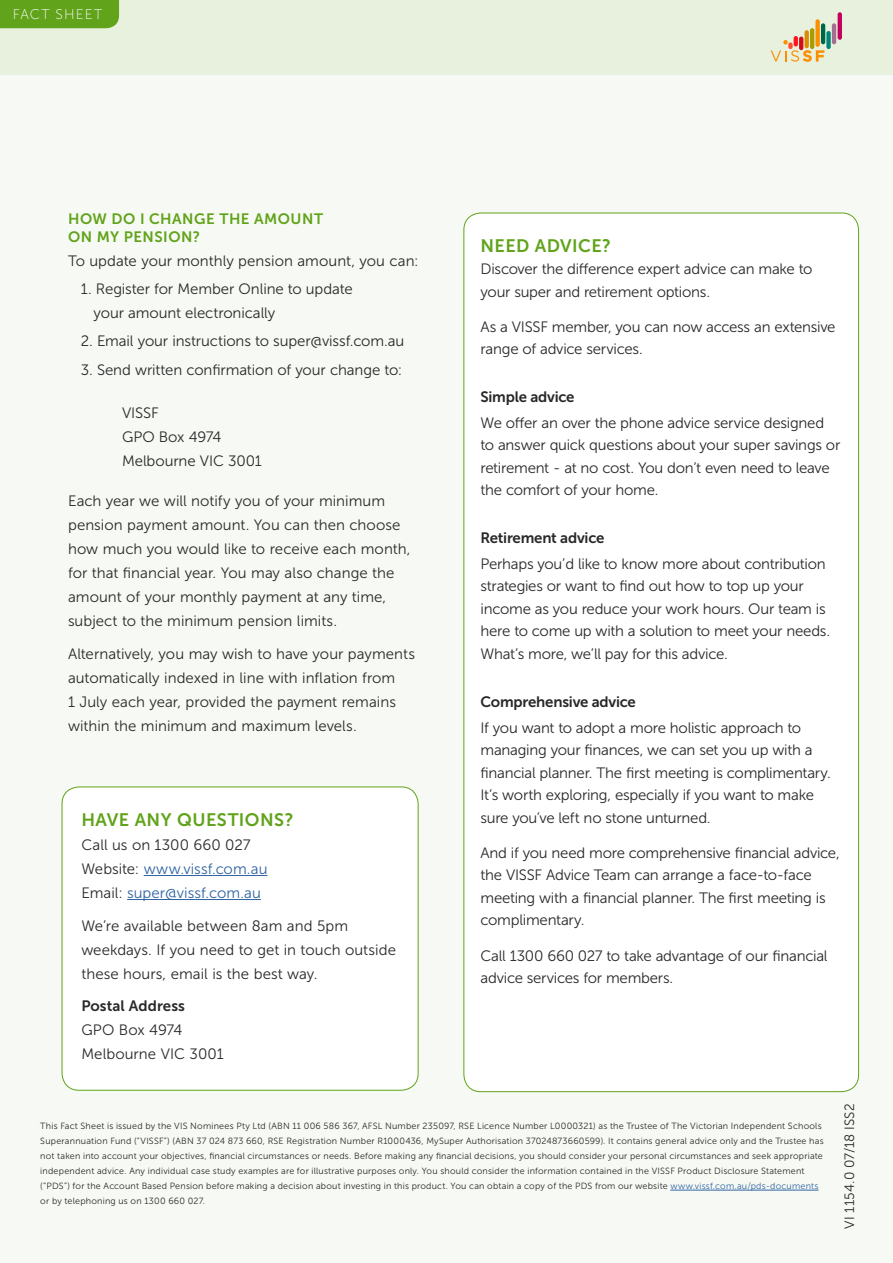
<style>
.page{position:relative;width:893px;height:1263px;background:#f7faf4}
.page>*{position:absolute;margin:0;border:0;box-sizing:border-box;transform-origin:0 0}
.t1{font:18px "Museo Sans 700";letter-spacing:.025em;color:#61a31a}
.t2{font:15px/22.5px "Museo Sans 300";letter-spacing:-.015em;color:#292829}
.t3{font:15px/24px "Museo Sans 300";letter-spacing:.005em;color:#292829}
.t4{font:15px/24px "Museo Sans 300";color:#2f63a2}
.t5{font:15px "Museo Sans 700";letter-spacing:-.015em;color:#292829}
.t6{font:15px/18px "Museo Sans 700";letter-spacing:.035em;color:#61a31a}
.t7{font:15px "Museo Sans 700";letter-spacing:.005em;color:#292829}
.t8{font:14.1px "Museo Sans 100";letter-spacing:.075em;color:#fff}
.t9{font:13.5px "Museo Sans 300";letter-spacing:.005em;color:#292829}
.t10{font:9px/15px "Museo Sans 300";letter-spacing:.02em;color:#292829}
.s1{color:#292829}
.s2{color:#2f63a2}
</style>
<div class="page">
<div style="left:464px;top:213px;width:395px;height:879px;background:#fff;border-radius:17px"></div>
<div style="left:0;top:0;width:893px;height:74px;background:#e7f1dd"></div>
<div style="left:0;top:0;width:119px;height:28px;background:#61a31a"></div>
<div style="left:62px;top:787px;width:356px;height:303px;background:#fff;border-radius:17px"></div>
<div style="left:62px;top:786px;width:356px;height:304px;border:1px solid #61a31a;border-radius:17px"></div>
<hr style="left:144px;top:875px;width:123px;height:1px;background:#2f63a2">
<hr style="left:127px;top:899px;width:134px;height:1px;background:#2f63a2">
<hr style="left:794px;top:36px;width:4px;height:11px;background:#ff141f;border-radius:2px">
<div style="left:804px;top:30px;width:5px;height:18px;background:#db8c00;border-radius:2px"></div>
<hr style="left:810px;top:28px;width:4px;height:21px;background:#a89c00;border-radius:2px">
<div style="left:815px;top:19px;width:5px;height:28px;background:#fc8f00;border-radius:2px"></div>
<hr style="left:821px;top:23px;width:4px;height:21px;background:#00664a;border-radius:2px">
<div style="left:826px;top:31px;width:5px;height:18px;background:#008575;border-radius:2px"></div>
<hr style="left:832px;top:23px;width:4px;height:21px;background:#a36e8f;border-radius:2px">
<hr style="left:838px;top:12px;width:4px;height:28px;background:#c4005c;border-radius:2px">
<svg style="left:771px;top:40px;width:53px;height:22px"></svg>
<hr style="left:670px;top:1190px;width:148px;height:1px;background:#2f63a2">
<p class="t8" style="left:13px;top:7px;width:91px">FACT SHEET</p>
<p class="t6" style="left:68px;top:210px;width:257px">HOW DO I CHANGE THE AMOUNT<br>ON MY PENSION?</p>
<p class="t2" style="left:68px;top:250px;width:352px">To update your monthly pension amount, you can:</p>
<p class="t2" style="left:94px;top:277px;width:261px;line-height:24px;text-indent:-13px">1. Register for Member Online to update your amount electronically</p>
<p class="t2" style="left:81px;top:330px;width:325px">2. Email your instructions to super@vissf.com.au</p>
<p class="t2" style="left:81px;top:358px;width:323px">3. Send written confirmation of your change to:</p>
<p class="t2" style="left:122px;top:401px;width:141px;line-height:24px">VISSF<br>GPO Box 4974<br>Melbourne VIC 3001</p>
<p class="t2" style="left:68px;top:489px;width:344px;line-height:24px">Each year we will notify you of your minimum pension payment amount. You can then choose how much you would like to receive each month, for that financial year. You may also change the amount of your monthly payment at any time, subject to the minimum pension limits.</p>
<p class="t2" style="left:68px;top:642px;width:348px;line-height:24px">Alternatively, you may wish to have your payments automatically indexed in line with inflation from<br>1 July each year, provided the payment remains within the minimum and maximum levels.</p>
<p class="t1" style="left:81px;top:810px;width:214px">HAVE ANY QUESTIONS?</p>
<p class="t4" style="left:81px;top:833px;width:188px"><span class="s1">Call us on 1300 660 027<br>Website:</span> www.vissf.com.au<br><span class="s1">Email:</span> super@vissf.com.au</p>
<p class="t3" style="left:81px;top:913px;width:316px">We’re available between 8am and 5pm weekdays. If you need to get in touch outside these hours, email is the best way.</p>
<p class="t7" style="left:81px;top:997px;width:105px">Postal Address</p>
<p class="t3" style="left:81px;top:1018px;width:144px">GPO Box 4974<br>Melbourne VIC 3001</p>
<p class="t1" style="left:480px;top:235px;width:132px">NEED ADVICE?</p>
<p class="t2" style="left:480px;top:258px;width:333px">Discover the difference expert advice can make to your super and retirement options.</p>
<p class="t2" style="left:480px;top:316px;width:357px">As a VISSF member, you can now access an extensive range of advice services.</p>
<p class="t5" style="left:480px;top:389px;width:96px">Simple advice</p>
<p class="t2" style="left:480px;top:412px;width:361px">We offer an over the phone advice service designed to answer quick questions about your super savings or retirement - at no cost. You don’t even need to leave the comfort of your home.</p>
<p class="t5" style="left:480px;top:530px;width:125px">Retirement advice</p>
<p class="t2" style="left:480px;top:553px;width:351px">Perhaps you’d like to know more about contribution strategies or want to find out how to top up your income as you reduce your work hours. Our team is here to come up with a solution to meet your needs.<br>What’s more, we’ll pay for this advice.</p>
<p class="t5" style="left:480px;top:693px;width:157px">Comprehensive advice</p>
<p class="t2" style="left:480px;top:716px;width:352px">If you want to adopt a more holistic approach to managing your finances, we can set you up with a financial planner. The first meeting is complimentary.<br>It’s worth exploring, especially if you want to make sure you’ve left no stone unturned.</p>
<p class="t2" style="left:480px;top:841px;width:361px">And if you need more comprehensive financial advice, the VISSF Advice Team can arrange a face-to-face meeting with a financial planner. The first meeting is complimentary.</p>
<p class="t2" style="left:480px;top:944px;width:349px">Call 1300 660 027 to take advantage of our financial advice services for members.</p>
<p class="t10" style="left:40px;top:1119px;width:785px">This Fact Sheet is issued by the VIS Nominees Pty Ltd (ABN 11 006 586 367, AFSL Number 235097, RSE Licence Number L0000321) as the Trustee of The Victorian Independent Schools Superannuation Fund (“VISSF”) (ABN 37 024 873 660, RSE Registration Number R1000436, MySuper Authorisation 37024873660599). It contains general advice only and the Trustee has not taken into account your objectives, financial circumstances or needs. Before making any financial decisions, you should consider your personal circumstances and seek appropriate independent advice. Any individual case study examples are for illustrative purposes only. You should consider the information contained in the VISSF Product Disclosure Statement (“PDS”) for the Account Based Pension before making a decision about investing in this product. You can obtain a copy of the PDS from our website <span class="s2">www.vissf.com.au/pds-documents </span>or by telephoning us on 1300 660 027.</p>
<p class="t9" style="left:842px;top:1229px;width:127px;rotate:-90deg">VI 1154.0 07/18 ISS2</p>
</div>
